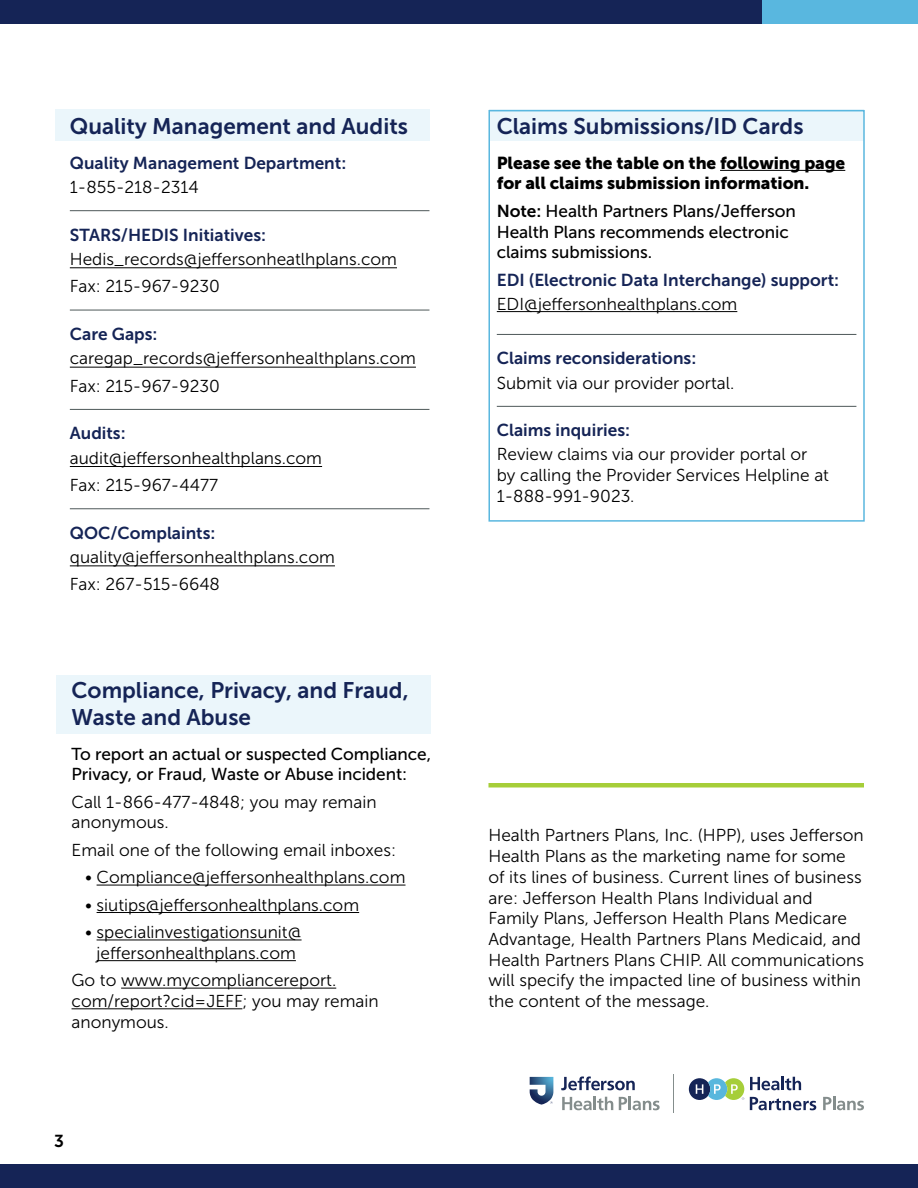
<style>
.page{position:relative;width:918px;height:1188px;background:#fff}
.page>*{position:absolute;margin:0;border:0;box-sizing:border-box;transform-origin:0 0}
.t1{font:22.5px/27px "Museo Sans 700";color:#152456}
.t2{font:17.25px/20.7px "Museo Sans 300";color:#000}
.t3{font:17.25px "Museo Sans 700";color:#152456}
.t4{font:17.25px/20.7px "Museo Sans 500";letter-spacing:-.005em;color:#000}
.t5{font:17.25px/20.7px "Museo Sans 900";letter-spacing:-.005em;color:#000}
.t6{font:17.25px "Museo Sans 700";color:#000}
.s1{font-family:"Museo Sans 700"}
</style>
<div class="page">
<div style="left:0;top:1164px;width:918px;height:24px;background:#152456"></div>
<div style="left:0;top:0;width:762px;height:24px;background:#152456"></div>
<div style="left:762px;top:0;width:156px;height:24px;background:#59b7df"></div>
<div style="left:488px;top:783px;width:376px;height:5px;background:#a6ce39"></div>
<div style="left:489px;top:110px;width:375px;height:31px;background:#ebf6fb"></div>
<hr style="left:720px;top:170px;width:125px;height:1px;background:#000">
<hr style="left:497px;top:311px;width:240px;height:1px;background:#000">
<hr style="left:497px;top:334px;width:359px;height:1px;background:#4e5859">
<hr style="left:497px;top:406px;width:359px;height:1px;background:#4e5859">
<div style="left:55px;top:110px;width:374px;height:31px;background:#ebf6fb"></div>
<hr style="left:70px;top:210px;width:359px;height:1px;background:#4e5859">
<hr style="left:70px;top:267px;width:327px;height:1px;background:#000">
<hr style="left:70px;top:310px;width:359px;height:1px;background:#4e5859">
<hr style="left:70px;top:367px;width:346px;height:1px;background:#000">
<hr style="left:70px;top:409px;width:359px;height:1px;background:#4e5859">
<hr style="left:70px;top:466px;width:252px;height:1px;background:#000">
<hr style="left:70px;top:509px;width:359px;height:1px;background:#4e5859">
<hr style="left:70px;top:565px;width:265px;height:1px;background:#000">
<div style="left:57px;top:675px;width:374px;height:58px;background:#ebf6fb"></div>
<hr style="left:97px;top:885px;width:309px;height:1px;background:#000">
<hr style="left:97px;top:912px;width:262px;height:1px;background:#000">
<hr style="left:97px;top:940px;width:205px;height:1px;background:#000">
<hr style="left:97px;top:960px;width:199px;height:1px;background:#000">
<hr style="left:121px;top:988px;width:215px;height:1px;background:#000">
<hr style="left:72px;top:1008px;width:170px;height:1px;background:#000">
<hr style="left:673px;top:1074px;width:1px;height:39px;background:#848d8c">
<svg style="left:561px;top:1076px;width:74px;height:14px"></svg>
<svg style="left:562px;top:1097px;width:51px;height:13px"></svg>
<svg style="left:619px;top:1097px;width:41px;height:13px"></svg>
<svg style="left:530px;top:1077px;width:23px;height:28px"></svg>
<svg style="left:750px;top:1077px;width:51px;height:13px"></svg>
<svg style="left:823px;top:1097px;width:41px;height:13px"></svg>
<svg style="left:750px;top:1097px;width:66px;height:13px"></svg>
<svg style="left:689px;top:1078px;width:55px;height:22px"></svg>
<div style="left:488px;top:110px;width:377px;height:412px;border:2px solid #59b7df"></div>
<p class="t1" style="left:70px;top:113px;width:340px">Quality Management and Audits</p>
<p class="t3" style="left:70px;top:153px;width:278px">Quality Management Department:</p>
<p class="t2" style="left:70px;top:177px;width:130px">1-855-218-2314</p>
<p class="t3" style="left:70px;top:225px;width:198px">STARS/HEDIS Initiatives:</p>
<p class="t2" style="left:70px;top:249px;width:329px">Hedis_records@jeffersonheatlhplans.com</p>
<p class="t2" style="left:70px;top:276px;width:152px">Fax: 215-967-9230</p>
<p class="t3" style="left:70px;top:324px;width:89px">Care Gaps:</p>
<p class="t2" style="left:70px;top:348px;width:348px">caregap_records@jeffersonhealthplans.com</p>
<p class="t2" style="left:70px;top:375px;width:152px">Fax: 215-967-9230</p>
<p class="t3" style="left:70px;top:424px;width:57px">Audits:</p>
<p class="t2" style="left:70px;top:447px;width:254px">audit@jeffersonhealthplans.com</p>
<p class="t2" style="left:70px;top:475px;width:150px">Fax: 215-967-4477</p>
<p class="t3" style="left:70px;top:523px;width:147px">QOC/Complaints:</p>
<p class="t2" style="left:70px;top:547px;width:267px">quality@jeffersonhealthplans.com</p>
<p class="t2" style="left:70px;top:574px;width:152px">Fax: 267-515-6648</p>
<p class="t1" style="left:72px;top:677px;width:339px">Compliance, Privacy, and Fraud,<br>Waste and Abuse</p>
<p class="t4" style="left:72px;top:743px;width:361px">To report an actual or suspected Compliance,<br>Privacy, or Fraud, Waste or Abuse incident:</p>
<p class="t2" style="left:72px;top:792px;width:307px">Call 1-866-477-4848; you may remain anonymous.</p>
<p class="t2" style="left:72px;top:840px;width:326px">Email one of the following email inboxes:</p>
<p class="t2" style="left:85px;top:867px;width:322px">• Compliance@jeffersonhealthplans.com</p>
<p class="t2" style="left:85px;top:895px;width:276px">• siutips@jeffersonhealthplans.com</p>
<p class="t2" style="left:85px;top:922px;width:218px;text-align:center">• specialinvestigationsunit@ jeffersonhealthplans.com</p>
<p class="t2" style="left:72px;top:970px;width:309px">Go to www.mycompliancereport. com/report?cid=JEFF; you may remain anonymous.</p>
<p class="t6" style="left:54px;top:1131px;width:11px">3</p>
<p class="t1" style="left:497px;top:113px;width:308px">Claims Submissions/ID Cards</p>
<p class="t5" style="left:497px;top:152px;width:350px">Please see the table on the following page for all claims submission information.</p>
<p class="t4" style="left:497px;top:201px;width:301px"><span class="s1">Note:</span> Health Partners Plans/Jefferson<br>Health Plans recommends electronic claims submissions.</p>
<p class="t3" style="left:497px;top:270px;width:344px">EDI (Electronic Data Interchange) support:</p>
<p class="t2" style="left:497px;top:294px;width:242px">EDI@jeffersonhealthplans.com</p>
<p class="t3" style="left:497px;top:349px;width:201px">Claims reconsiderations:</p>
<p class="t2" style="left:497px;top:372px;width:239px">Submit via our provider portal.</p>
<p class="t3" style="left:497px;top:421px;width:135px">Claims inquiries:</p>
<p class="t2" style="left:497px;top:444px;width:334px">Review claims via our provider portal or by calling the Provider Services Helpline at<br>1-888-991-9023.</p>
<p class="t2" style="left:488px;top:825px;width:377px">Health Partners Plans, Inc. (HPP), uses Jefferson Health Plans as the marketing name for some of its lines of business. Current lines of business are: Jefferson Health Plans Individual and Family Plans, Jefferson Health Plans Medicare Advantage, Health Partners Plans Medicaid, and Health Partners Plans CHIP. All communications will specify the impacted line of business within the content of the message.</p>
</div>
